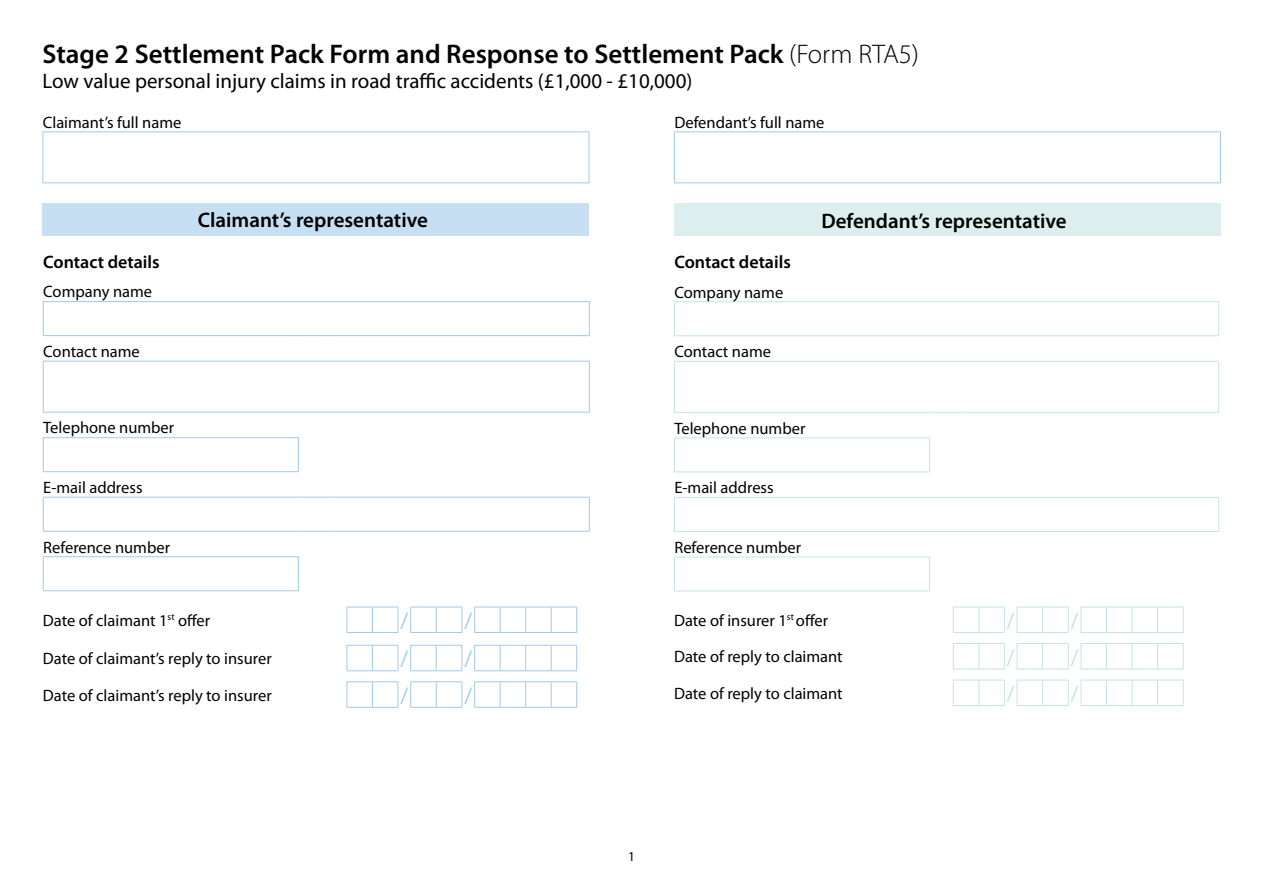
<style>
.page{position:relative;width:1263px;height:893px;background:#fff}
.page>*{position:absolute;margin:0;border:0;box-sizing:border-box;transform-origin:0 0}
.t1{font:600 27px "Myriad Pro";color:#000}
.t2{font:22.5px "Myriad Pro";color:#a1cae9}
.t3{font:22.5px "Myriad Pro";color:#c4e4e3}
.t4{font:21px "Myriad Pro";color:#000}
.t5{font:600 21px "Myriad Pro";color:#000}
.t6{font:600 18px "Myriad Pro";color:#000}
.t7{font:16.5px "Myriad Pro";color:#000}
.t8{font:13.5px "Myriad Pro";color:#000}
.s1{font-weight:300}
</style>
<div class="page">
<svg style="left:43px;top:302px;width:546px;height:256px"></svg>
<hr style="left:43px;top:437px;width:256px;height:1px;background:#a1cae9">
<hr style="left:43px;top:438px;width:1px;height:33px;background:#a1cae9">
<hr style="left:298px;top:438px;width:1px;height:33px;background:#a1cae9">
<hr style="left:43px;top:361px;width:255px;height:1px;background:#a1cae9">
<hr style="left:43px;top:361px;width:1px;height:51px;background:#a1cae9">
<hr style="left:298px;top:361px;width:34px;height:1px;background:#a1cae9">
<hr style="left:332px;top:361px;width:258px;height:1px;background:#a1cae9">
<hr style="left:589px;top:361px;width:1px;height:51px;background:#a1cae9">
<hr style="left:43px;top:412px;width:255px;height:1px;background:#a1cae9">
<hr style="left:298px;top:412px;width:34px;height:1px;background:#a1cae9">
<hr style="left:332px;top:412px;width:258px;height:1px;background:#a1cae9">
<hr style="left:43px;top:335px;width:255px;height:1px;background:#a1cae9">
<hr style="left:298px;top:335px;width:34px;height:1px;background:#a1cae9">
<hr style="left:332px;top:335px;width:258px;height:1px;background:#a1cae9">
<hr style="left:43px;top:301px;width:255px;height:1px;background:#a1cae9">
<hr style="left:43px;top:302px;width:1px;height:33px;background:#a1cae9">
<hr style="left:298px;top:301px;width:34px;height:1px;background:#a1cae9">
<hr style="left:332px;top:301px;width:258px;height:1px;background:#a1cae9">
<hr style="left:589px;top:302px;width:1px;height:33px;background:#a1cae9">
<hr style="left:43px;top:471px;width:256px;height:1px;background:#a1cae9">
<hr style="left:43px;top:497px;width:255px;height:1px;background:#a1cae9">
<hr style="left:43px;top:498px;width:1px;height:33px;background:#a1cae9">
<hr style="left:298px;top:497px;width:34px;height:1px;background:#a1cae9">
<hr style="left:332px;top:497px;width:258px;height:1px;background:#a1cae9">
<hr style="left:589px;top:498px;width:1px;height:33px;background:#a1cae9">
<hr style="left:43px;top:531px;width:255px;height:1px;background:#a1cae9">
<hr style="left:298px;top:531px;width:34px;height:1px;background:#a1cae9">
<hr style="left:332px;top:531px;width:258px;height:1px;background:#a1cae9">
<hr style="left:43px;top:556px;width:256px;height:1px;background:#a1cae9">
<hr style="left:43px;top:557px;width:1px;height:33px;background:#a1cae9">
<hr style="left:298px;top:557px;width:1px;height:33px;background:#a1cae9">
<hr style="left:43px;top:590px;width:256px;height:1px;background:#a1cae9">
<div style="left:43px;top:203px;width:546px;height:33px;background:#c7dff2"></div>
<div style="left:674px;top:203px;width:546px;height:33px;background:#dcefee"></div>
<svg style="left:347px;top:607px;width:230px;height:26px"></svg>
<svg style="left:347px;top:645px;width:230px;height:26px"></svg>
<svg style="left:347px;top:681px;width:230px;height:27px"></svg>
<svg style="left:674px;top:302px;width:545px;height:289px"></svg>
<hr style="left:674px;top:301px;width:255px;height:1px;background:#c4e4e3">
<hr style="left:674px;top:302px;width:1px;height:33px;background:#c4e4e3">
<hr style="left:929px;top:301px;width:34px;height:1px;background:#c4e4e3">
<hr style="left:963px;top:301px;width:256px;height:1px;background:#c4e4e3">
<hr style="left:1218px;top:302px;width:1px;height:33px;background:#c4e4e3">
<hr style="left:674px;top:335px;width:255px;height:1px;background:#c4e4e3">
<hr style="left:929px;top:335px;width:34px;height:1px;background:#c4e4e3">
<hr style="left:963px;top:335px;width:256px;height:1px;background:#c4e4e3">
<hr style="left:674px;top:361px;width:255px;height:1px;background:#c4e4e3">
<hr style="left:674px;top:362px;width:1px;height:50px;background:#c4e4e3">
<hr style="left:929px;top:361px;width:34px;height:1px;background:#c4e4e3">
<hr style="left:963px;top:361px;width:256px;height:1px;background:#c4e4e3">
<hr style="left:1218px;top:362px;width:1px;height:50px;background:#c4e4e3">
<hr style="left:674px;top:412px;width:255px;height:1px;background:#c4e4e3">
<hr style="left:929px;top:412px;width:34px;height:1px;background:#c4e4e3">
<hr style="left:963px;top:412px;width:256px;height:1px;background:#c4e4e3">
<hr style="left:674px;top:437px;width:256px;height:1px;background:#c4e4e3">
<hr style="left:674px;top:438px;width:1px;height:33px;background:#c4e4e3">
<hr style="left:929px;top:438px;width:1px;height:33px;background:#c4e4e3">
<hr style="left:674px;top:471px;width:256px;height:1px;background:#c4e4e3">
<hr style="left:674px;top:497px;width:255px;height:1px;background:#c4e4e3">
<hr style="left:674px;top:498px;width:1px;height:33px;background:#c4e4e3">
<hr style="left:929px;top:497px;width:34px;height:1px;background:#c4e4e3">
<hr style="left:963px;top:497px;width:256px;height:1px;background:#c4e4e3">
<hr style="left:1218px;top:498px;width:1px;height:33px;background:#c4e4e3">
<hr style="left:674px;top:531px;width:255px;height:1px;background:#c4e4e3">
<hr style="left:929px;top:531px;width:34px;height:1px;background:#c4e4e3">
<hr style="left:963px;top:531px;width:256px;height:1px;background:#c4e4e3">
<hr style="left:674px;top:557px;width:256px;height:1px;background:#c4e4e3">
<hr style="left:674px;top:557px;width:1px;height:34px;background:#c4e4e3">
<hr style="left:929px;top:557px;width:1px;height:34px;background:#c4e4e3">
<hr style="left:674px;top:591px;width:256px;height:1px;background:#c4e4e3">
<svg style="left:953px;top:607px;width:231px;height:26px"></svg>
<svg style="left:953px;top:643px;width:231px;height:27px"></svg>
<svg style="left:953px;top:680px;width:231px;height:26px"></svg>
<svg style="left:44px;top:132px;width:545px;height:50px"></svg>
<hr style="left:43px;top:131px;width:255px;height:1px;background:#a1cae9">
<hr style="left:43px;top:132px;width:1px;height:50px;background:#a1cae9">
<hr style="left:298px;top:131px;width:34px;height:1px;background:#a1cae9">
<hr style="left:332px;top:131px;width:257px;height:1px;background:#a1cae9">
<hr style="left:589px;top:132px;width:1px;height:50px;background:#a1cae9">
<hr style="left:43px;top:182px;width:255px;height:1px;background:#a1cae9">
<hr style="left:298px;top:182px;width:34px;height:1px;background:#a1cae9">
<hr style="left:332px;top:182px;width:257px;height:1px;background:#a1cae9">
<svg style="left:675px;top:132px;width:545px;height:1px"></svg>
<hr style="left:674px;top:131px;width:255px;height:1px;background:#a1cae9">
<hr style="left:674px;top:132px;width:1px;height:50px;background:#a1cae9">
<hr style="left:929px;top:131px;width:34px;height:1px;background:#a1cae9">
<hr style="left:963px;top:131px;width:258px;height:1px;background:#a1cae9">
<hr style="left:1220px;top:132px;width:1px;height:50px;background:#a1cae9">
<hr style="left:674px;top:182px;width:255px;height:1px;background:#a1cae9">
<hr style="left:929px;top:182px;width:34px;height:1px;background:#a1cae9">
<hr style="left:963px;top:182px;width:258px;height:1px;background:#a1cae9">
<h1 class="t1" style="left:43px;top:37px;width:878px">Stage 2 Settlement Pack Form and Response to Settlement Pack <span class="s1">(Form RTA5)</span></h1>
<p class="t4" style="left:43px;top:68px;width:651px">Low value personal injury claims in road traffic accidents (£1,000 - £10,000)</p>
<p class="t7" style="left:43px;top:112px;width:140px">Claimant’s full name</p>
<p class="t7" style="left:674px;top:112px;width:152px">Defendant’s full name</p>
<p class="t6" style="left:43px;top:250px;width:118px">Contact details</p>
<p class="t7" style="left:43px;top:282px;width:110px">Company name</p>
<p class="t7" style="left:43px;top:341px;width:98px">Contact name</p>
<p class="t5" style="left:198px;top:207px;width:232px">Claimant’s representative</p>
<p class="t5" style="left:821px;top:207px;width:247px">Defendant’s representative</p>
<p class="t6" style="left:674px;top:250px;width:118px">Contact details</p>
<p class="t7" style="left:674px;top:282px;width:110px">Company name</p>
<p class="t7" style="left:674px;top:341px;width:98px">Contact name</p>
<p class="t7" style="left:43px;top:418px;width:133px">Telephone number</p>
<p class="t7" style="left:674px;top:418px;width:133px">Telephone number</p>
<p class="t7" style="left:43px;top:477px;width:101px">E-mail address</p>
<p class="t7" style="left:674px;top:477px;width:101px">E-mail address</p>
<p class="t7" style="left:43px;top:537px;width:128px">Reference number</p>
<p class="t7" style="left:674px;top:537px;width:128px">Reference number</p>
<p class="t7" style="left:43px;top:610px;width:169px">Date of claimant 1<sup>st</sup> offer</p>
<h2 class="t2" style="left:400px;top:607px;width:9px">/</h2>
<h2 class="t2" style="left:464px;top:607px;width:9px">/</h2>
<p class="t7" style="left:43px;top:648px;width:230px">Date of claimant’s reply to insurer</p>
<h2 class="t2" style="left:400px;top:645px;width:9px">/</h2>
<h2 class="t2" style="left:464px;top:645px;width:9px">/</h2>
<p class="t7" style="left:43px;top:685px;width:230px">Date of claimant’s reply to insurer</p>
<h2 class="t2" style="left:400px;top:682px;width:9px">/</h2>
<h2 class="t2" style="left:464px;top:682px;width:9px">/</h2>
<p class="t7" style="left:674px;top:610px;width:156px">Date of insurer 1<sup>st</sup> offer</p>
<h2 class="t3" style="left:1007px;top:607px;width:9px">/</h2>
<h2 class="t3" style="left:1071px;top:607px;width:9px">/</h2>
<p class="t7" style="left:674px;top:647px;width:170px">Date of reply to claimant</p>
<h2 class="t3" style="left:1007px;top:643px;width:9px">/</h2>
<h2 class="t3" style="left:1071px;top:643px;width:9px">/</h2>
<p class="t7" style="left:674px;top:683px;width:170px">Date of reply to claimant</p>
<h2 class="t3" style="left:1007px;top:680px;width:9px">/</h2>
<h2 class="t3" style="left:1071px;top:680px;width:9px">/</h2>
<p class="t8" style="left:628px;top:848px;width:8px">1</p>
</div>
